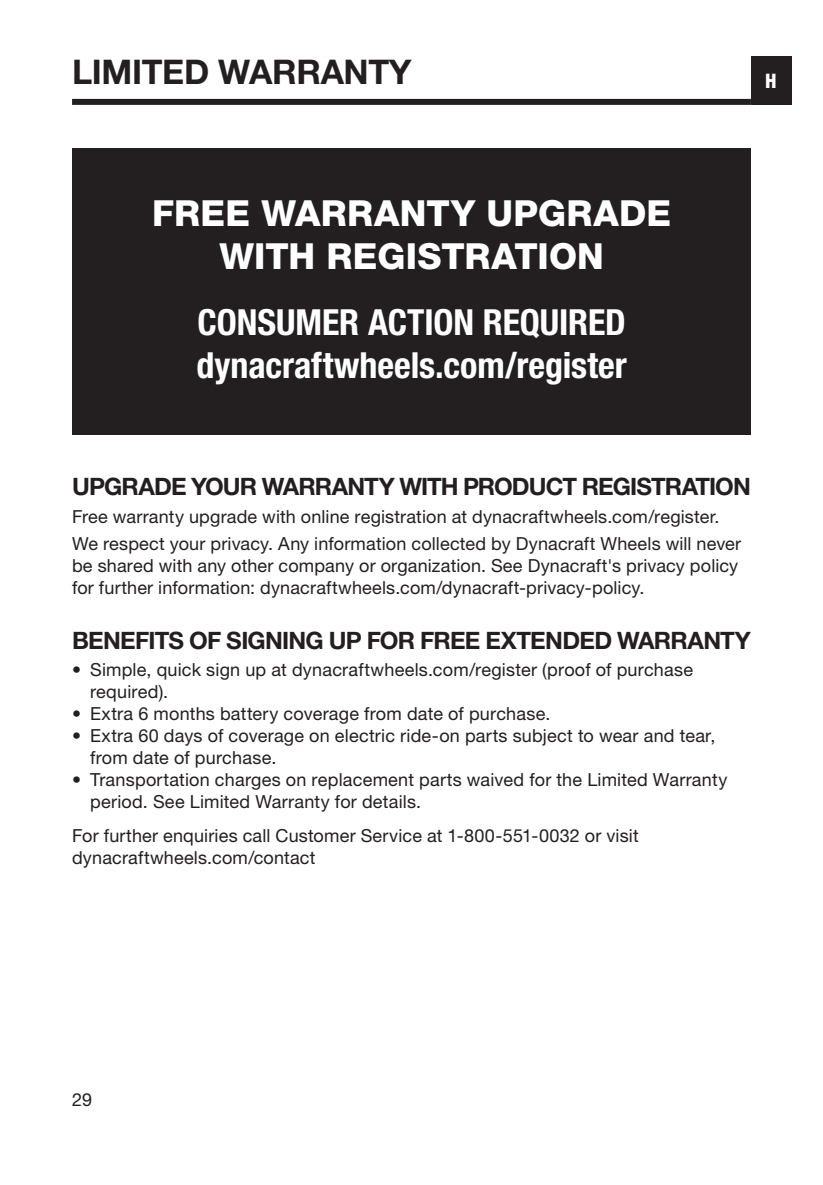
<style>
.page{position:relative;width:823px;height:1185px;background:#fff}
.page>*{position:absolute;margin:0;border:0;box-sizing:border-box;transform-origin:0 0}
._10_Reverse_Header{font:700 condensed 36px "Helvetica Neue LT Pro";color:#fff}
._10_Reverse_Header-2{font:800 36px/43.2px "Helvetica Neue LT Pro";letter-spacing:.005em;color:#fff;text-align:center}
._02_Header{font:700 34px "Helvetica Neue LT Pro";letter-spacing:-.01em;color:#231f20}
._03_SubHeader{font:700 24px "Helvetica Neue LT Pro";letter-spacing:-.035em;color:#231f20}
._10_Reverse_TABS{font:800 condensed 20px "Helvetica Neue LT Pro";color:#fff}
._05_Body{font:18px/22px "Helvetica Neue LT Pro";letter-spacing:.01em;color:#231f20}
</style>
<div class="page">
<svg style="left:72px;top:56px;width:720px;height:379px;fill:#231f20"></svg>
<p class="_02_Header" style="left:72px;top:50px;width:341px">LIMITED WARRANTY</p>
<p class="_10_Reverse_TABS" style="left:764px;top:68px;width:13px">H</p>
<p class="_10_Reverse_Header-2" style="left:152px;top:191px;width:520px">FREE WARRANTY UPGRADE<br>WITH REGISTRATION</p>
<p class="_10_Reverse_Header" style="left:197px;top:300px;width:429px">CONSUMER ACTION REQUIRED</p>
<p class="_10_Reverse_Header" style="left:196px;top:343px;width:431px">dynacraftwheels.com/register</p>
<p class="_03_SubHeader" style="left:72px;top:471px;width:680px">UPGRADE YOUR WARRANTY WITH PRODUCT REGISTRATION</p>
<p class="_05_Body" style="left:72px;top:505px;width:648px">Free warranty upgrade with online registration at dynacraftwheels.com/register.</p>
<p class="_05_Body" style="left:72px;top:533px;width:670px">We respect your privacy. Any information collected by Dynacraft Wheels will never be shared with any other company or organization. See Dynacraft's privacy policy for further information: dynacraftwheels.com/dynacraft-privacy-policy.</p>
<p class="_03_SubHeader" style="left:72px;top:625px;width:680px">BENEFITS OF SIGNING UP FOR FREE EXTENDED WARRANTY</p>
<p class="_05_Body" style="left:90px;top:659px;width:604px;text-indent:-18px">• Simple, quick sign up at dynacraftwheels.com/register (proof of purchase required).</p>
<p class="_05_Body" style="left:72px;top:703px;width:479px">• Extra 6 months battery coverage from date of purchase.</p>
<p class="_05_Body" style="left:90px;top:725px;width:626px;text-indent:-18px">• Extra 60 days of coverage on electric ride-on parts subject to wear and tear, from date of purchase.</p>
<p class="_05_Body" style="left:90px;top:769px;width:638px;text-indent:-18px">• Transportation charges on replacement parts waived for the Limited Warranty period. See Limited Warranty for details.</p>
<p class="_05_Body" style="left:72px;top:824px;width:568px">For further enquiries call Customer Service at 1-800-551-0032 or visit dynacraftwheels.com/contact</p>
<p class="_05_Body" style="left:72px;top:1088px;width:22px">29</p>
</div>
